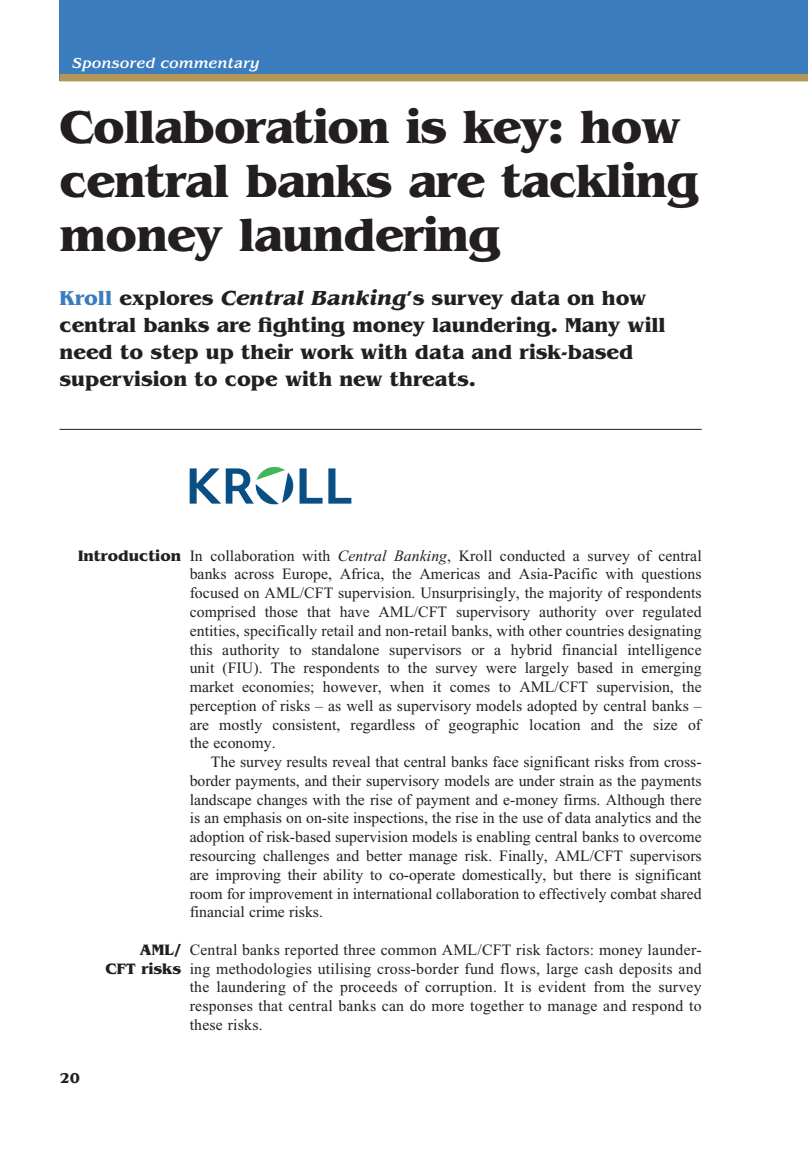
<style>
.page{position:relative;width:808px;height:1149px;background:#fff}
.page>*{position:absolute;margin:0;border:0;box-sizing:border-box;transform-origin:0 0}
.Headline{font:700 48px/54px "Benguiat Std";letter-spacing:-.02em;color:#231f20}
.Standfirst2{font:700 21px/27px "Benguiat Std";color:#231f20}
.Bodytext{font:15.75px/18.8px "Times New Roman PS Std";letter-spacing:.005em;color:#231f20;text-align:justify}
.Subhead{font:700 15.75px/18.8px "Benguiat Std";color:#231f20;text-align:right}
.t1{font:italic 500 15px "Benguiat Std";color:#fff}
.t2{font:700 15px "Benguiat Std";color:#231f20}
.s1{color:#3b7cbf}
.s2{font-style:italic}
</style>
<div class="page">
<div style="left:60px;top:0;width:748px;height:81px;background:#3b7cbf"></div>
<div style="left:60px;top:74px;width:748px;height:7px;background:#b39758"></div>
<svg style="left:190px;top:466px;width:161px;height:38px"></svg>
<hr style="left:60px;top:429px;width:642px;height:1px;background:#231f20">
<p class="t1" style="left:72px;top:55px;width:189px">Sponsored commentary</p>
<p class="Headline" style="left:60px;top:100px;width:641px">Collaboration is key: how central banks are tackling money laundering</p>
<p class="Standfirst2" style="left:60px;top:285px;width:608px"><span class="s1">Kroll</span> explores <span class="s2">Central Banking</span>’s survey data on how central banks are fighting money laundering. Many will need to step up their work with data and risk-based supervision to cope with new threats.</p>
<p class="Subhead" style="left:78px;top:546px;width:105px">Introduction</p>
<p class="Subhead" style="left:106px;top:939px;width:77px">AML/<br>CFT risks</p>
<p class="Bodytext" style="left:190px;top:546px;width:513px">In collaboration with <span class="s2">Central Banking</span>, Kroll conducted a survey of central banks across Europe, Africa, the Americas and Asia‑Pacific with questions focused on AML/CFT supervision. Unsurprisingly, the majority of respondents comprised those that have AML/CFT supervisory authority over regulated entities, specifically retail and non-retail banks, with other countries designating this authority to standalone supervisors or a hybrid financial intelligence unit (FIU). The respondents to the survey were largely based in emerging market economies; however, when it comes to AML/CFT supervision, the perception of risks – as well as supervisory models adopted by central banks – are mostly consistent, regardless of geographic location and the size of the economy.</p>
<p class="Bodytext" style="left:190px;top:753px;width:514px;text-indent:21px">The survey results reveal that central banks face significant risks from cross&shy;border payments, and their supervisory models are under strain as the payments landscape changes with the rise of payment and e-money firms. Although there is an emphasis on on-site inspections, the rise in the use of data analytics and the adoption of risk-based supervision models is enabling central banks to overcome resourcing challenges and better manage risk. Finally, AML/CFT supervisors are improving their ability to co-operate domestically, but there is significant room for improvement in international collaboration to effectively combat shared financial crime risks.</p>
<p class="Bodytext" style="left:190px;top:940px;width:513px">Central banks reported three common AML/CFT risk factors: money launder‑ ing methodologies utilising cross-border fund flows, large cash deposits and the laundering of the proceeds of corruption. It is evident from the survey responses that central banks can do more together to manage and respond to these risks.</p>
<p class="t2" style="left:60px;top:1068px;width:22px">20</p>
</div>
